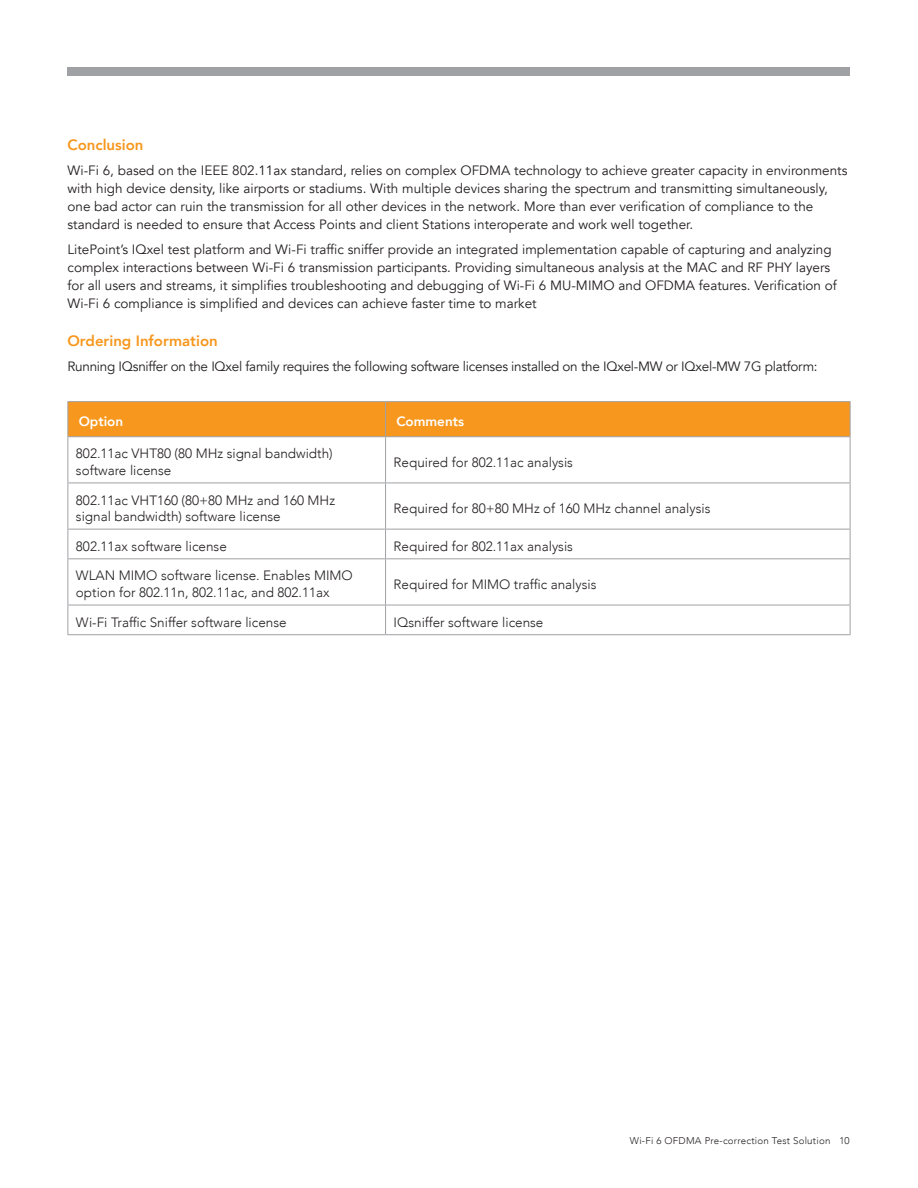
<style>
.page{position:relative;width:918px;height:1188px;background:#fff}
.page>*{position:absolute;margin:0;border:0;box-sizing:border-box;transform-origin:0 0}
.Subhead_3{font:800 15px "Avenir";color:#f7971d}
.Subhead_3-2{font:13.5px/18px "Avenir";color:#231f20}
.Table_C_subhead{font:300 13.5px/16.5px "Avenir";color:#231f20}
.Table_C_body{font:300 13.5px "Avenir";color:#231f20}
.Subhead_3-3{font:13.5px "Avenir";letter-spacing:-.02em;color:#231f20}
.Table_C_head{font:800 13.5px "Avenir";color:#fff}
.t1{font:300 9.75px "Avenir";letter-spacing:.025em;color:#231f20}
</style>
<div class="page">
<div style="left:68px;top:68px;width:782px;height:8px;background:#a0a1a5"></div>
<div style="left:69px;top:402px;width:781px;height:34px;background:#f7971d"></div>
<hr style="left:68px;top:401px;width:318px;height:1px;background:#a0a1a5">
<hr style="left:68px;top:402px;width:1px;height:34px;background:#a0a1a5">
<hr style="left:386px;top:401px;width:464px;height:1px;background:#a0a1a5">
<hr style="left:385px;top:402px;width:1px;height:34px;background:#a0a1a5">
<hr style="left:850px;top:402px;width:1px;height:34px;background:#a0a1a5">
<hr style="left:68px;top:437px;width:1px;height:46px;background:#a0a1a5">
<hr style="left:68px;top:483px;width:318px;height:1px;background:#a0a1a5">
<hr style="left:386px;top:483px;width:464px;height:1px;background:#a0a1a5">
<hr style="left:68px;top:529px;width:318px;height:1px;background:#a0a1a5">
<hr style="left:386px;top:529px;width:464px;height:1px;background:#a0a1a5">
<hr style="left:68px;top:558px;width:318px;height:1px;background:#a0a1a5">
<hr style="left:386px;top:558px;width:464px;height:1px;background:#a0a1a5">
<hr style="left:68px;top:605px;width:318px;height:1px;background:#a0a1a5">
<hr style="left:386px;top:605px;width:464px;height:1px;background:#a0a1a5">
<hr style="left:68px;top:634px;width:318px;height:1px;background:#a0a1a5">
<hr style="left:386px;top:634px;width:464px;height:1px;background:#a0a1a5">
<hr style="left:385px;top:437px;width:1px;height:46px;background:#a0a1a5">
<hr style="left:850px;top:437px;width:1px;height:46px;background:#a0a1a5">
<hr style="left:68px;top:483px;width:1px;height:46px;background:#a0a1a5">
<hr style="left:385px;top:483px;width:1px;height:46px;background:#a0a1a5">
<hr style="left:850px;top:483px;width:1px;height:46px;background:#a0a1a5">
<svg style="left:68px;top:529px;width:1px;height:29px"></svg>
<svg style="left:385px;top:529px;width:1px;height:29px"></svg>
<svg style="left:850px;top:529px;width:1px;height:29px"></svg>
<hr style="left:68px;top:559px;width:1px;height:46px;background:#a0a1a5">
<svg style="left:68px;top:605px;width:1px;height:29px"></svg>
<hr style="left:385px;top:559px;width:1px;height:46px;background:#a0a1a5">
<svg style="left:385px;top:605px;width:1px;height:29px"></svg>
<hr style="left:850px;top:559px;width:1px;height:46px;background:#a0a1a5">
<svg style="left:850px;top:605px;width:1px;height:29px"></svg>
<hr style="left:68px;top:436px;width:318px;height:1px;background:#a0a1a5">
<hr style="left:386px;top:436px;width:464px;height:1px;background:#a0a1a5">
<p class="Subhead_3" style="left:68px;top:133px;width:78px">Conclusion</p>
<p class="Subhead_3-2" style="left:68px;top:161px;width:782px">Wi-Fi 6, based on the IEEE 802.11ax standard, relies on complex OFDMA technology to achieve greater capacity in environments with high device density, like airports or stadiums. With multiple devices sharing the spectrum and transmitting simultaneously, one bad actor can ruin the transmission for all other devices in the network. More than ever verification of compliance to the standard is needed to ensure that Access Points and client Stations interoperate and work well together.</p>
<p class="Subhead_3-2" style="left:68px;top:240px;width:771px">LitePoint’s IQxel test platform and Wi-Fi traffic sniffer provide an integrated implementation capable of capturing and analyzing complex interactions between Wi-Fi 6 transmission participants. Providing simultaneous analysis at the MAC and RF PHY layers for all users and streams, it simplifies troubleshooting and debugging of Wi-Fi 6 MU-MIMO and OFDMA features. Verification of Wi-Fi 6 compliance is simplified and devices can achieve faster time to market</p>
<p class="Subhead_3" style="left:68px;top:329px;width:152px">Ordering Information</p>
<p class="Subhead_3-3" style="left:68px;top:358px;width:752px">Running IQsniffer on the IQxel family requires the following software licenses installed on the IQxel-MW or IQxel-MW 7G platform:</p>
<p class="Table_C_head" style="left:79px;top:411px;width:46px">Option</p>
<p class="Table_C_head" style="left:396px;top:411px;width:69px">Comments</p>
<p class="Table_C_subhead" style="left:76px;top:445px;width:258px">802.11ac VHT80 (80 MHz signal bandwidth) software license</p>
<p class="Table_C_body" style="left:394px;top:454px;width:181px">Required for 802.11ac analysis</p>
<p class="Table_C_subhead" style="left:76px;top:492px;width:261px">802.11ac VHT160 (80+80 MHz and 160 MHz signal bandwidth) software license</p>
<p class="Table_C_body" style="left:394px;top:500px;width:318px">Required for 80+80 MHz of 160 MHz channel analysis</p>
<p class="Table_C_subhead" style="left:76px;top:538px;width:152px">802.11ax software license</p>
<p class="Table_C_body" style="left:394px;top:538px;width:181px">Required for 802.11ax analysis</p>
<p class="Table_C_subhead" style="left:76px;top:568px;width:278px">WLAN MIMO software license. Enables MIMO option for 802.11n, 802.11ac, and 802.11ax</p>
<p class="Table_C_body" style="left:394px;top:576px;width:204px">Required for MIMO traffic analysis</p>
<p class="Table_C_subhead" style="left:76px;top:614px;width:212px">Wi-Fi Traffic Sniffer software license</p>
<p class="Table_C_body" style="left:394px;top:614px;width:151px">IQsniffer software license</p>
<p class="t1" style="left:630px;top:1135px;width:221px">Wi-Fi 6 OFDMA Pre-correction Test Solution 10</p>
</div>
